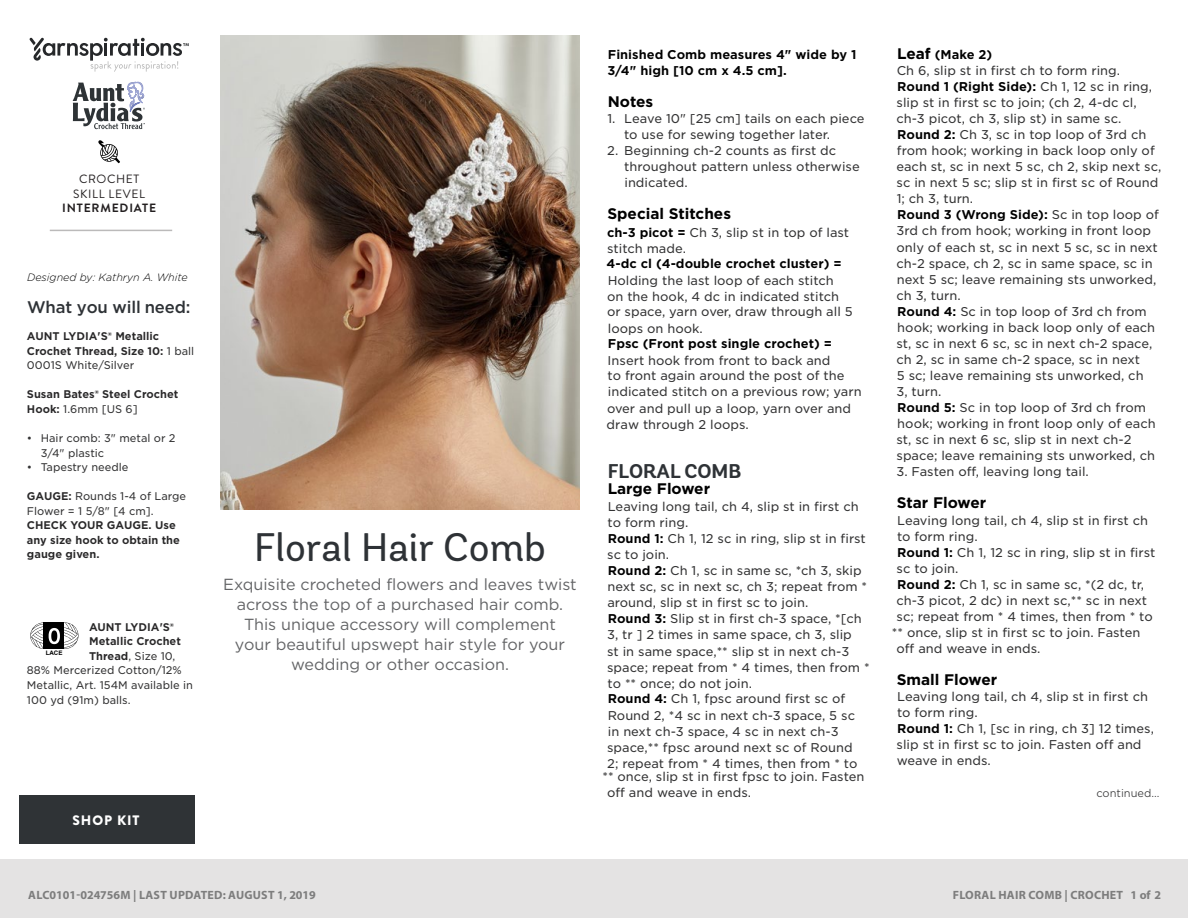
<style>
.page{position:relative;width:1188px;height:918px;background:#fff}
.page>*{position:absolute;margin:0;border:0;box-sizing:border-box;transform-origin:0 0}
.t1{font:39.75px "Andes Rounded";color:#2e3236}
.t2{font:700 19.95px "Andes Rounded";color:#2e3236}
.t3{font:500 16.8px "Gotham";color:#58595b}
.t4{font:500 16.8px "Gotham";letter-spacing:-.01em;color:#2e3236}
.t5{font:16.05px/20px "Gotham";color:#636466;text-align:center}
.t6{font:700 15.3px "Gotham";color:#000}
.t7{font:900 13.65px "Brandon Grotesque";letter-spacing:.065em;color:#fff}
.t8{font:12.3px/16px "Gotham S Sm";color:#333334}
.t9{font:700 12.3px/15.8px "Gotham S Sm";color:#000}
.t10{font:700 12px "Myriad Pro";letter-spacing:.02em;color:#7d7d7d}
.Skill_Level{font:12px "Brandon Grotesque";letter-spacing:.05em;color:#231f20}
.Skill_Level-2{font:700 12px "Brandon Grotesque";letter-spacing:.07em;color:#231f20}
.t11{font:700 10.65px/14.5px "Gotham S Sm";color:#292829}
.t12{font:10.65px/14.5px "Gotham S Sm";color:#333334}
.t13{font:italic 300 10.65px "Gotham Rounded";color:#000}
.t14{font:300 10.65px "Gotham S Sm";color:#333334}
.t15{font:700 6.15px "Arial";color:#000}
.s1{font-weight:400;color:#333334}
.s2{font-weight:700;color:#292829}
.s3{font-weight:700;color:#e31837}
.s4{font-weight:700;color:#000}
.s5{font-family:"Gotham";font-weight:700;font-size:15.3px;color:#000}
</style>
<div class="page">
<svg style="left:30px;top:622px;width:49px;height:27px"></svg>
<img style="left:220px;top:36px;width:360px;height:473px">
<div style="left:0;top:860px;width:1188px;height:58px;background:#e4e3e3"></div>
<svg style="left:98px;top:140px;width:22px;height:23px"></svg>
<svg style="left:30px;top:38px;width:159px;height:34px"></svg>
<hr style="left:50px;top:230px;width:122px;height:1px;background:#bbbaba">
<div style="left:19px;top:795px;width:175px;height:48px;background:#2f3336"></div>
<svg style="left:73px;top:81px;width:72px;height:48px"></svg>
<p class="Skill_Level" style="left:79px;top:171px;width:62px">CROCHET</p>
<p class="Skill_Level" style="left:73px;top:185px;width:73px">SKILL LEVEL</p>
<p class="Skill_Level-2" style="left:62px;top:200px;width:96px">INTERMEDIATE</p>
<p class="t13" style="left:27px;top:270px;width:162px">Designed by: Kathryn A. White</p>
<p class="t4" style="left:27px;top:296px;width:165px">What you will need:</p>
<p class="t11" style="left:27px;top:329px;width:169px">AUNT LYDIA'S® Metallic<br>Crochet Thread, Size 10: <span class="s1">1 ball<br>0001S White/Silver</span></p>
<p class="t11" style="left:27px;top:387px;width:153px">Susan Bates® Steel Crochet<br>Hook: <span class="s1">1.6mm [US 6]</span></p>
<p class="t12" style="left:41px;top:431px;width:136px;text-indent:-14px">• Hair comb: 3" metal or 2<br>3/4" plastic</p>
<p class="t12" style="left:27px;top:460px;width:103px">• Tapestry needle</p>
<p class="t11" style="left:27px;top:489px;width:161px">GAUGE: <span class="s1">Rounds 1-4 of Large<br>Flower = 1 5/8" [4 cm].<br></span>CHECK YOUR GAUGE. Use any size hook to obtain the gauge given.</p>
<p class="t11" style="left:89px;top:620px;width:86px">AUNT LYDIA'S®</p>
<p class="t11" style="left:89px;top:634px;width:93px">Metallic Crochet</p>
<p class="t12" style="left:89px;top:649px;width:88px"><span class="s2">Thread</span>, Size 10,</p>
<p class="t12" style="left:27px;top:663px;width:156px">88% Mercerized Cotton/12%</p>
<p class="t12" style="left:27px;top:678px;width:167px">Metallic, Art. 154M available in</p>
<p class="t12" style="left:27px;top:692px;width:105px">100 yd (91m) balls.</p>
<p class="t15" style="left:46px;top:649px;width:18px">LACE</p>
<p class="t1" style="left:254px;top:523px;width:293px">Floral Hair Comb</p>
<p class="t5" style="left:223px;top:574px;width:355px">Exquisite crocheted flowers and leaves twist across the top of a purchased hair comb.<br>This unique accessory will complement<br>your beautiful upswept hair style for your wedding or other occasion.</p>
<p class="t7" style="left:72px;top:810px;width:69px">SHOP KIT</p>
<p class="t3" style="left:27px;top:878px;width:374px">Find more ideas &amp; inspiration: <span class="s3">redheart.com</span></p>
<p class="t10" style="left:28px;top:887px;width:289px">ALC0101-024756M | LAST UPDATED: AUGUST 1, 2019</p>
<p class="t9" style="left:607px;top:46px;width:251px">Finished Comb measures 4" wide by 1<br>3/4" high [10 cm x 4.5 cm].</p>
<p class="t6" style="left:608px;top:92px;width:47px">Notes</p>
<p class="t8" style="left:624px;top:110px;width:242px;text-indent:-17px">1. Leave 10" [25 cm] tails on each piece to use for sewing together later.</p>
<p class="t8" style="left:624px;top:142px;width:237px;text-indent:-17px">2. Beginning ch-2 counts as first dc throughout pattern unless otherwise indicated.</p>
<p class="t6" style="left:607px;top:204px;width:125px">Special Stitches</p>
<p class="t9" style="left:607px;top:224px;width:244px">ch-3 picot = <span class="s1">Ch 3, slip st in top of last stitch made.<br></span>4-dc cl (4-double crochet cluster) =</p>
<p class="t8" style="left:607px;top:273px;width:247px;line-height:15.6px">Holding the last loop of each stitch<br>on the hook, 4 dc in indicated stitch or space, yarn over, draw through all 5</p>
<p class="t9" style="left:608px;top:321px;width:226px;line-height:15.1px"><span class="s1">loops on hook.<br></span>Fpsc (Front post single crochet) =</p>
<p class="t8" style="left:607px;top:353px;width:257px">Insert hook from front to back and<br>to front again around the post of the indicated stitch on a previous row; yarn over and pull up a loop, yarn over and draw through 2 loops.</p>
<p class="t2" style="left:608px;top:458px;width:135px">FLORAL COMB</p>
<p class="t6" style="left:608px;top:478px;width:104px">Large Flower</p>
<p class="t8" style="left:607px;top:498px;width:264px">Leaving long tail, ch 4, slip st in first ch to form ring.<br><span class="s4">Round 1:</span> Ch 1, 12 sc in ring, slip st in first sc to join.<br><span class="s4">Round 2:</span> Ch 1, sc in same sc, *ch 3, skip next sc, sc in next sc, ch 3; repeat from * around, slip st in first sc to join.<br><span class="s4">Round 3:</span> Slip st in first ch-3 space, *[ch 3, tr ] 2 times in same space, ch 3, slip<br>st in same space,** slip st in next ch-3 space; repeat from * 4 times, then from * to ** once; do not join.<br><span class="s4">Round 4:</span> Ch 1, fpsc around first sc of Round 2, *4 sc in next ch-3 space, 5 sc<br>in next ch-3 space, 4 sc in next ch-3 space,** fpsc around next sc of Round<br>2; repeat from * 4 times, then from * to</p>
<p class="t8" style="left:607px;top:769px;width:259px;text-indent:-5px">** once, slip st in first fpsc to join. Fasten off and weave in ends.</p>
<p class="t8" style="left:896px;top:46px;width:267px"><span class="s5">Leaf</span> <span class="s4">(Make 2)<br></span>Ch 6, slip st in first ch to form ring.<br><span class="s4">Round 1 (Right Side):</span> Ch 1, 12 sc in ring, slip st in first sc to join; (ch 2, 4-dc cl, ch-3 picot, ch 3, slip st) in same sc.<br><span class="s4">Round 2:</span> Ch 3, sc in top loop of 3rd ch from hook; working in back loop only of each st, sc in next 5 sc, ch 2, skip next sc, sc in next 5 sc; slip st in first sc of Round 1; ch 3, turn.<br><span class="s4">Round 3 (Wrong Side):</span> Sc in top loop of 3rd ch from hook; working in front loop only of each st, sc in next 5 sc, sc in next ch-2 space, ch 2, sc in same space, sc in next 5 sc; leave remaining sts unworked, ch 3, turn.<br><span class="s4">Round 4:</span> Sc in top loop of 3rd ch from hook; working in back loop only of each st, sc in next 6 sc, sc in next ch-2 space, ch 2, sc in same ch-2 space, sc in next<br>5 sc; leave remaining sts unworked, ch<br>3, turn.<br><span class="s4">Round 5:</span> Sc in top loop of 3rd ch from hook; working in front loop only of each st, sc in next 6 sc, slip st in next ch-2 space; leave remaining sts unworked, ch</p>
<p class="t8" style="left:896px;top:463px;width:194px">3. Fasten off, leaving long tail.</p>
<p class="t6" style="left:897px;top:493px;width:91px">Star Flower</p>
<p class="t8" style="left:897px;top:512px;width:253px">Leaving long tail, ch 4, slip st in first ch</p>
<p class="t8" style="left:897px;top:528px;width:82px">to form ring.</p>
<p class="t8" style="left:897px;top:544px;width:260px"><span class="s4">Round 1:</span> Ch 1, 12 sc in ring, slip st in first</p>
<p class="t8" style="left:897px;top:560px;width:63px">sc to join.</p>
<p class="t8" style="left:897px;top:576px;width:248px"><span class="s4">Round 2:</span> Ch 1, sc in same sc, *(2 dc, tr,</p>
<p class="t8" style="left:896px;top:592px;width:252px">ch-3 picot, 2 dc) in next sc,** sc in next</p>
<p class="t8" style="left:897px;top:608px;width:258px">sc; repeat from * 4 times, then from * to</p>
<p class="t8" style="left:892px;top:624px;width:250px">** once, slip st in first sc to join. Fasten</p>
<p class="t8" style="left:896px;top:640px;width:146px">off and weave in ends.</p>
<p class="t6" style="left:897px;top:670px;width:102px">Small Flower</p>
<p class="t8" style="left:897px;top:688px;width:259px">Leaving long tail, ch 4, slip st in first ch to form ring.<br><span class="s4">Round 1:</span> Ch 1, [sc in ring, ch 3] 12 times, slip st in first sc to join. Fasten off and weave in ends.</p>
<p class="t14" style="left:1096px;top:786px;width:65px">continued...</p>
<p class="t10" style="left:953px;top:887px;width:210px">FLORAL HAIR COMB | CROCHET 1 of 2</p>
</div>
